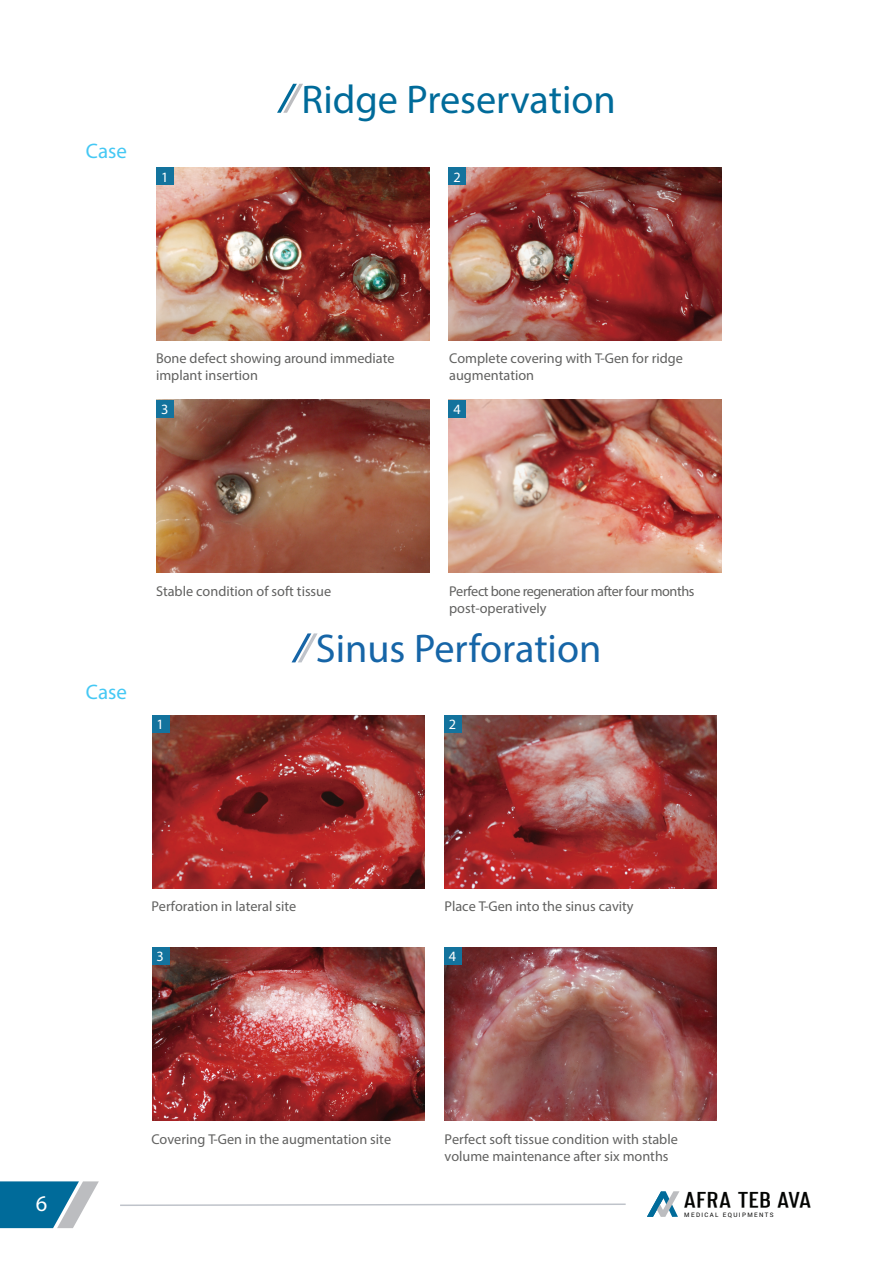
<style>
.page{position:relative;width:893px;height:1263px;background:#fff}
.page>*{position:absolute;margin:0;border:0;box-sizing:border-box;transform-origin:0 0}
.t1{font:40.2px "Myriad Pro";color:#006b9a}
.t2{font:40.2px "Myriad Pro";color:#1665a7}
.t3{font:22.5px "Myriad Pro";color:#fff}
.t4{font:700 21px "Merhique";letter-spacing:.025em;color:#040503}
.t5{font:21px "Myriad Pro";color:#45c8f4}
.t6{font:14.25px/17.1px "Myriad Pro";color:#616160}
.t7{font:14.25px/17.1px "Myriad Pro";letter-spacing:-.03em;color:#616160}
.t8{font:14.25px "Myriad Pro";color:#fff}
.t9{font:6.9px "Yantramanav";letter-spacing:.2em;color:#050504}
</style>
<div class="page">
<img style="left:157px;top:168px;width:272px;height:173px">
<img style="left:449px;top:168px;width:272px;height:173px">
<img style="left:157px;top:399px;width:272px;height:173px">
<img style="left:449px;top:399px;width:272px;height:173px">
<img style="left:152px;top:715px;width:273px;height:174px">
<img style="left:444px;top:715px;width:273px;height:174px">
<img style="left:152px;top:947px;width:273px;height:173px">
<img style="left:444px;top:947px;width:273px;height:173px">
<div style="left:157px;top:168px;width:17px;height:17px;background:#13739d"></div>
<div style="left:157px;top:400px;width:17px;height:17px;background:#13739d"></div>
<div style="left:449px;top:168px;width:17px;height:17px;background:#13739d"></div>
<div style="left:449px;top:400px;width:17px;height:17px;background:#13739d"></div>
<div style="left:152px;top:715px;width:17px;height:18px;background:#13739d"></div>
<div style="left:152px;top:947px;width:17px;height:17px;background:#13739d"></div>
<div style="left:444px;top:715px;width:17px;height:18px;background:#13739d"></div>
<div style="left:444px;top:947px;width:17px;height:17px;background:#13739d"></div>
<svg style="left:277px;top:84px;width:26px;height:29px"></svg>
<svg style="left:292px;top:633px;width:26px;height:29px"></svg>
<svg style="left:0;top:1181px;width:99px;height:47px"></svg>
<svg style="left:120px;top:1203px;width:506px;height:3px"></svg>
<svg style="left:647px;top:1191px;width:32px;height:26px"></svg>
<h3 class="t5" style="left:86px;top:138px;width:43px">Case</h3>
<p class="t8" style="left:161px;top:168px;width:9px">1</p>
<h1 class="t1" style="left:301px;top:74px;width:316px">Ridge Preservation</h1>
<p class="t8" style="left:453px;top:168px;width:9px">2</p>
<p class="t6" style="left:156px;top:350px;width:240px">Bone defect showing around immediate implant insertion</p>
<p class="t8" style="left:161px;top:400px;width:9px">3</p>
<p class="t6" style="left:449px;top:350px;width:235px">Complete covering with T-Gen for ridge augmentation</p>
<p class="t8" style="left:453px;top:400px;width:9px">4</p>
<h3 class="t5" style="left:86px;top:679px;width:43px">Case</h3>
<p class="t6" style="left:156px;top:582px;width:177px">Stable condition of soft tissue</p>
<p class="t7" style="left:449px;top:582px;width:247px">Perfect bone regeneration after four months post-operatively</p>
<p class="t8" style="left:157px;top:716px;width:9px">1</p>
<h1 class="t2" style="left:316px;top:624px;width:287px">Sinus Perforation</h1>
<p class="t8" style="left:449px;top:716px;width:9px">2</p>
<p class="t6" style="left:151px;top:897px;width:147px">Perforation in lateral site</p>
<p class="t8" style="left:157px;top:947px;width:9px">3</p>
<p class="t6" style="left:444px;top:897px;width:191px">Place T-Gen into the sinus cavity</p>
<p class="t8" style="left:449px;top:947px;width:9px">4</p>
<p class="t6" style="left:151px;top:1130px;width:241px">Covering T-Gen in the augmentation site</p>
<p class="t6" style="left:444px;top:1130px;width:235px">Perfect soft tissue condition with stable volume maintenance after six months</p>
<h2 class="t3" style="left:36px;top:1190px;width:13px">6</h2>
<h3 class="t4" style="left:683px;top:1191px;width:130px">AFRA TEB AVA</h3>
<p class="t9" style="left:684px;top:1210px;width:91px">MEDICAL EQUIPMENTS</p>
</div>
